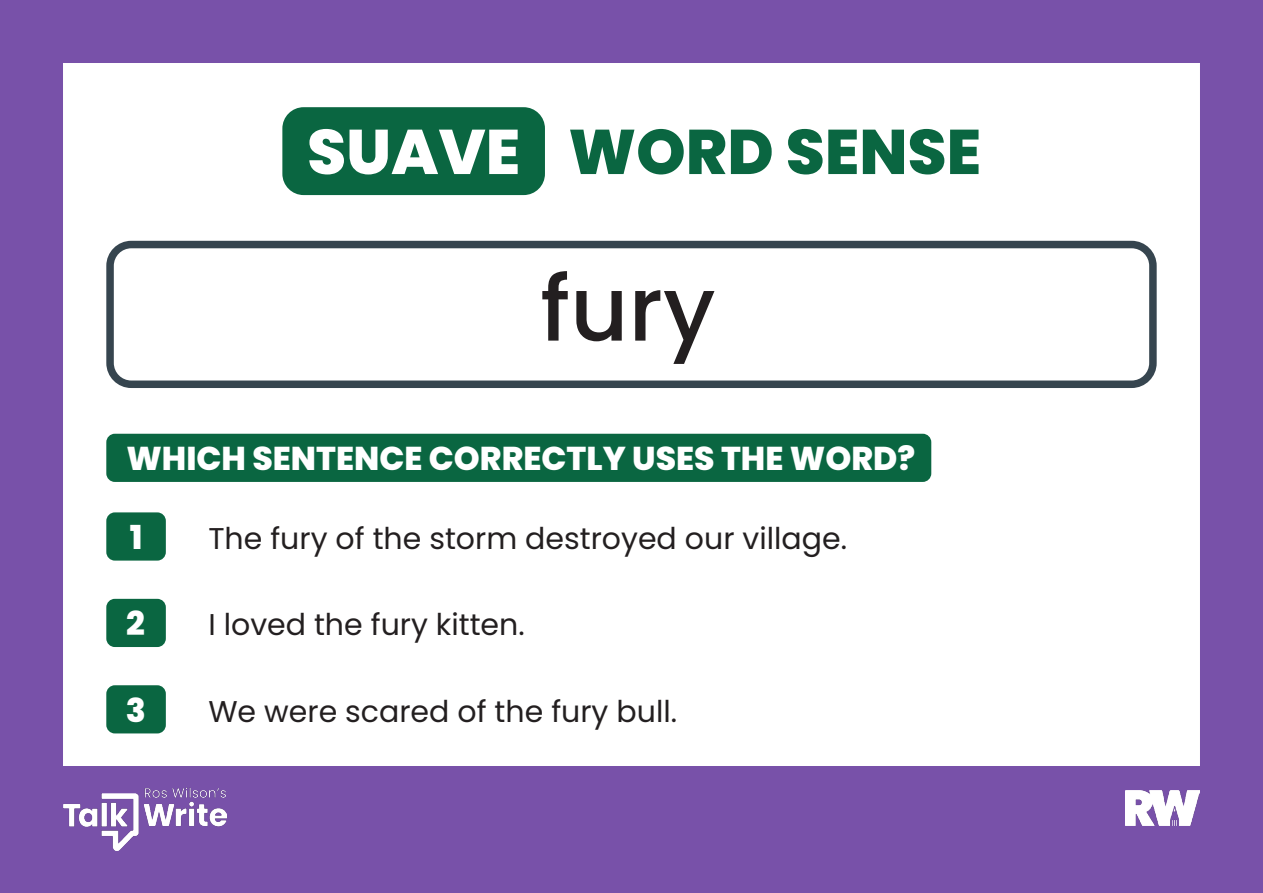
<style>
.page{position:relative;width:1263px;height:893px;background:#fff}
.page>*{position:absolute;margin:0;border:0;box-sizing:border-box;transform-origin:0 0}
.t1{font:500 90px "Poppins";color:#231f20}
.t2{font:800 63px "Poppins";color:#0a6641}
.t3{font:800 33px "Poppins";color:#fff}
.t4{font:30px "Poppins";color:#231f20}
.s1{color:#fff}
</style>
<div class="page">
<div style="left:0;top:0;width:1263px;height:893px;border:63px solid #7851a9"></div>
<div style="left:282px;top:107px;width:263px;height:88px;background:#0a6641;border-radius:21px"></div>
<div style="left:0;top:766px;width:1263px;height:127px;background:#7851a9"></div>
<img style="left:1125px;top:790px;width:74px;height:36px">
<div style="left:106px;top:241px;width:1051px;height:147px;border:8px solid #36454f;border-radius:21px"></div>
<div style="left:106px;top:434px;width:825px;height:48px;background:#0a6641;border-radius:9px"></div>
<div style="left:106px;top:512px;width:60px;height:49px;background:#0a6641;border-radius:9px"></div>
<img style="left:64px;top:787px;width:163px;height:64px">
<div style="left:106px;top:599px;width:60px;height:48px;background:#0a6641;border-radius:9px"></div>
<div style="left:106px;top:685px;width:60px;height:48px;background:#0a6641;border-radius:9px"></div>
<h2 class="t2" style="left:307px;top:115px;width:675px"><span class="s1">SUAVE</span> WORD SENSE</h2>
<p class="t1" style="left:540px;top:257px;width:177px">fury</p>
<p class="t3" style="left:126px;top:439px;width:790px">WHICH SENTENCE CORRECTLY USES THE WORD?</p>
<p class="t3" style="left:130px;top:518px;width:14px">1</p>
<p class="t3" style="left:126px;top:605px;width:20px">2</p>
<p class="t4" style="left:208px;top:521px;width:640px">The fury of the storm destroyed our village.</p>
<p class="t4" style="left:208px;top:607px;width:318px">I loved the fury kitten.</p>
<p class="t3" style="left:126px;top:691px;width:22px">3</p>
<p class="t4" style="left:208px;top:694px;width:470px">We were scared of the fury bull.</p>
</div>
